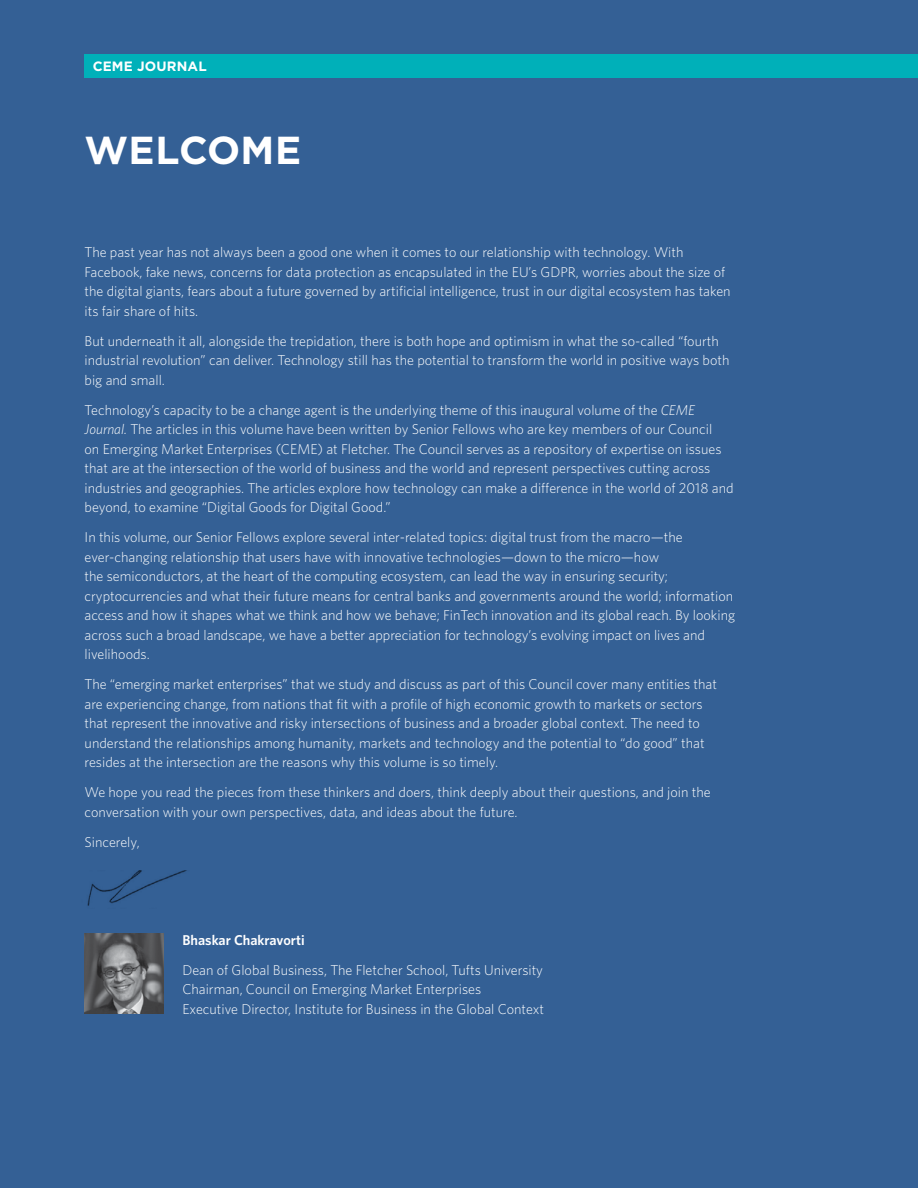
<style>
.page{position:relative;width:918px;height:1188px;background:#346095}
.page>*{position:absolute;margin:0;border:0;box-sizing:border-box;transform-origin:0 0}
.t1{font:700 39px "Gotham";letter-spacing:.005em;color:#fff}
.t2{font:300 14.25px/19.5px "Whitney";color:#fff}
.t3{font:600 14.25px "Whitney";color:#fff}
.t4{font:700 13.5px "Gotham";letter-spacing:.01em;color:#fff}
.s1{font-style:italic}
</style>
<div class="page">
<div style="left:85px;top:54px;width:833px;height:23px;background:#00b0b9"></div>
<img style="left:85px;top:934px;width:79px;height:79px">
<img style="left:87px;top:871px;width:99px;height:35px">
<p class="t4" style="left:93px;top:57px;width:116px">CEME JOURNAL</p>
<h1 class="t1" style="left:85px;top:125px;width:218px">WELCOME</h1>
<p class="t2" style="left:85px;top:242px;width:648px">The past year has not always been a good one when it comes to our relationship with technology. With Facebook, fake news, concerns for data protection as encapsulated in the EU’s GDPR, worries about the size of the digital giants, fears about a future governed by artificial intelligence, trust in our digital ecosystem has taken its fair share of hits.</p>
<p class="t2" style="left:85px;top:331px;width:646px">But underneath it all, alongside the trepidation, there is both hope and optimism in what the so-called “fourth industrial revolution” can deliver. Technology still has the potential to transform the world in positive ways both big and small.</p>
<p class="t2" style="left:85px;top:400px;width:650px">Technology’s capacity to be a change agent is the underlying theme of this inaugural volume of the <span class="s1">CEME Journal.</span> The articles in this volume have been written by Senior Fellows who are key members of our Council<br>on Emerging Market Enterprises (CEME) at Fletcher. The Council serves as a repository of expertise on issues that are at the intersection of the world of business and the world and represent perspectives cutting across industries and geographies. The articles explore how technology can make a difference in the world of 2018 and beyond, to examine “Digital Goods for Digital Good.”</p>
<p class="t2" style="left:85px;top:527px;width:652px">In this volume, our Senior Fellows explore several inter-related topics: digital trust from the macro—the ever-changing relationship that users have with innovative technologies—down to the micro—how<br>the semiconductors, at the heart of the computing ecosystem, can lead the way in ensuring security; cryptocurrencies and what their future means for central banks and governments around the world; information access and how it shapes what we think and how we behave; FinTech innovation and its global reach. By looking across such a broad landscape, we have a better appreciation for technology’s evolving impact on lives and livelihoods.</p>
<p class="t2" style="left:85px;top:674px;width:634px">The “emerging market enterprises” that we study and discuss as part of this Council cover many entities that are experiencing change, from nations that fit with a profile of high economic growth to markets or sectors that represent the innovative and risky intersections of business and a broader global context. The need to understand the relationships among humanity, markets and technology and the potential to “do good” that resides at the intersection are the reasons why this volume is so timely.</p>
<p class="t2" style="left:85px;top:782px;width:628px">We hope you read the pieces from these thinkers and doers, think deeply about their questions, and join the conversation with your own perspectives, data, and ideas about the future.</p>
<p class="t2" style="left:85px;top:832px;width:57px">Sincerely,</p>
<p class="t3" style="left:182px;top:930px;width:124px">Bhaskar Chakravorti</p>
<p class="t2" style="left:182px;top:960px;width:363px">Dean of Global Business, The Fletcher School, Tufts University<br>Chairman, Council on Emerging Market Enterprises<br>Executive Director, Institute for Business in the Global Context</p>
</div>
